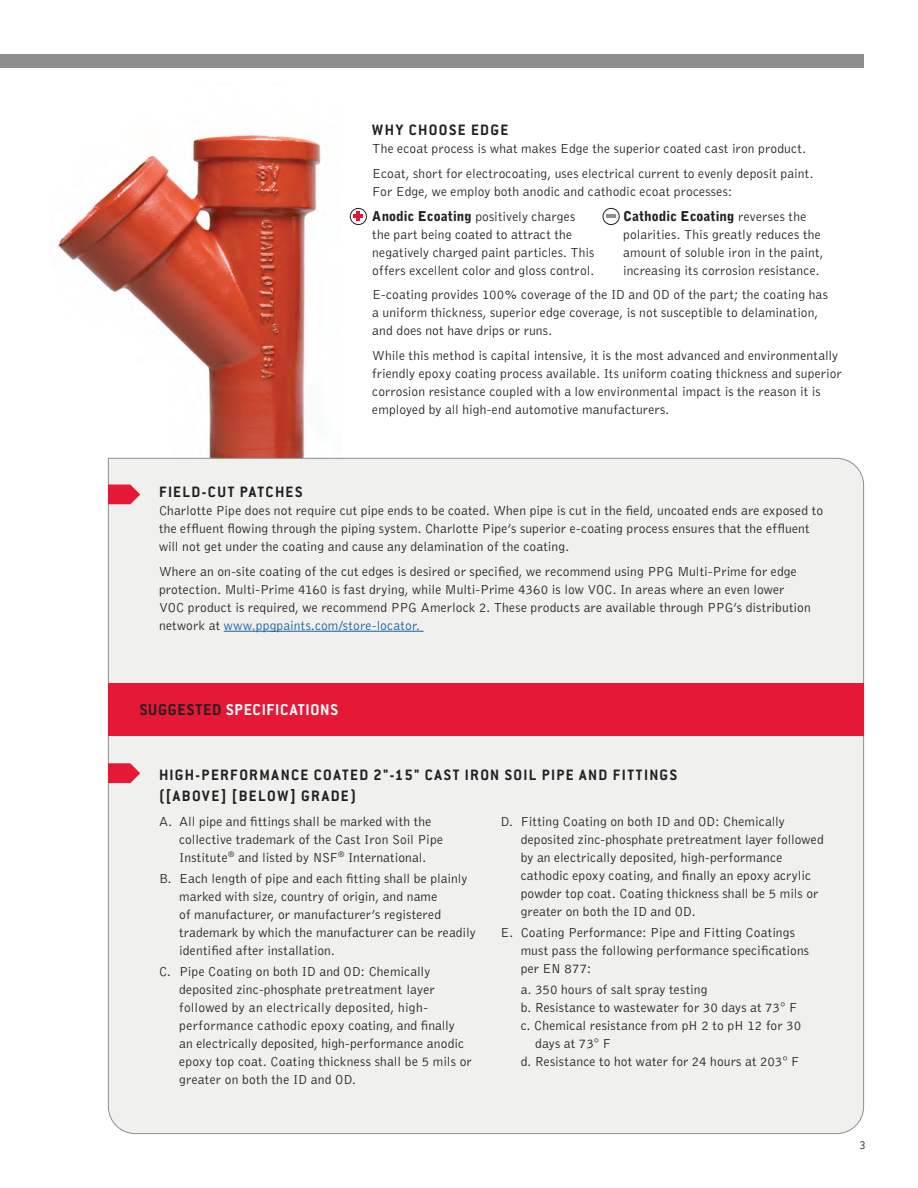
<style>
.page{position:relative;width:918px;height:1188px;background:#fff}
.page>*{position:absolute;margin:0;border:0;box-sizing:border-box;transform-origin:0 0}
.Gray_Box_Head{font:700 17.25px "Conduit ITC";letter-spacing:.045em;color:#fff}
.t1{font:700 16.5px/21px "Conduit ITC";letter-spacing:.09em;color:#231f20}
.t2{font:300 13.5px/18px "Bell Gothic Std";letter-spacing:.01em;color:#231f20}
.Body_Copy{font:300 12px "Conduit ITC";color:#231f20}
.s1{font-family:"Bell Gothic BT";font-weight:900}
.s2{color:#175d9e}
.s3{color:#231f20}
</style>
<div class="page">
<img style="left:56px;top:134px;width:285px;height:339px">
<div style="left:0;top:54px;width:864px;height:14px;background:#8e8e8e"></div>
<div style="left:108px;top:458px;width:756px;height:676px;background:#f0f0ef"></div>
<svg style="left:108px;top:485px;width:32px;height:19px"></svg>
<div style="left:108px;top:683px;width:756px;height:52px;background:#e51836"></div>
<svg style="left:108px;top:763px;width:32px;height:20px"></svg>
<hr style="left:224px;top:631px;width:200px;height:1px;background:#175d9e">
<svg style="left:354px;top:212px;width:9px;height:9px"></svg>
<div style="left:350px;top:208px;width:17px;height:17px;border:1px solid #231f20;border-radius:50%"></div>
<svg style="left:606px;top:215px;width:10px;height:3px"></svg>
<div style="left:603px;top:208px;width:16px;height:17px;border:1px solid #231f20;border-radius:50%"></div>
<p class="t1" style="left:372px;top:119px;width:137px">WHY CHOOSE EDGE</p>
<p class="t2" style="left:372px;top:140px;width:435px">The ecoat process is what makes Edge the superior coated cast iron product.</p>
<p class="t2" style="left:372px;top:165px;width:443px">Ecoat, short for electrocoating, uses electrical current to evenly deposit paint.<br>For Edge, we employ both anodic and cathodic ecoat processes:</p>
<p class="t2" style="left:372px;top:208px;width:224px"><span class="s1">Anodic Ecoating</span> positively charges the part being coated to attract the negatively charged paint particles. This offers excellent color and gloss control.</p>
<p class="t2" style="left:623px;top:208px;width:202px"><span class="s1">Cathodic Ecoating</span> reverses the polarities. This greatly reduces the amount of soluble iron in the paint, increasing its corrosion resistance.</p>
<p class="t2" style="left:372px;top:286px;width:457px">E-coating provides 100% coverage of the ID and OD of the part; the coating has a uniform thickness, superior edge coverage, is not susceptible to delamination, and does not have drips or runs.</p>
<p class="t2" style="left:372px;top:347px;width:471px">While this method is capital intensive, it is the most advanced and environmentally friendly epoxy coating process available. Its uniform coating thickness and superior corrosion resistance coupled with a low environmental impact is the reason it is employed by all high-end automotive manufacturers.</p>
<p class="t1" style="left:159px;top:481px;width:145px">FIELD-CUT PATCHES</p>
<p class="t2" style="left:159px;top:502px;width:666px">Charlotte Pipe does not require cut pipe ends to be coated. When pipe is cut in the field, uncoated ends are exposed to the effluent flowing through the piping system. Charlotte Pipe’s superior e-coating process ensures that the effluent will not get under the coating and cause any delamination of the coating.</p>
<p class="t2" style="left:159px;top:563px;width:653px">Where an on-site coating of the cut edges is desired or specified, we recommend using PPG Multi-Prime for edge protection. Multi-Prime 4160 is fast drying, while Multi-Prime 4360 is low VOC. In areas where an even lower VOC product is required, we recommend PPG Amerlock 2. These products are available through PPG’s distribution network at <span class="s2">www.ppgpaints.com/store-locator.</span></p>
<p class="Gray_Box_Head" style="left:140px;top:699px;width:200px"><span class="s3">SUGGESTED</span> SPECIFICATIONS</p>
<p class="t1" style="left:159px;top:764px;width:520px">HIGH-PERFORMANCE COATED 2"-15" CAST IRON SOIL PIPE AND FITTINGS ([ABOVE] [BELOW] GRADE)</p>
<p class="t2" style="left:179px;top:812px;width:265px;text-indent:-20px">A. All pipe and fittings shall be marked with the collective trademark of the Cast Iron Soil Pipe<br>Institute<sup>®</sup> and listed by NSF<sup>®</sup> International.</p>
<p class="t2" style="left:179px;top:870px;width:298px;text-indent:-20px">B. Each length of pipe and each fitting shall be plainly marked with size, country of origin, and name<br>of manufacturer, or manufacturer’s registered trademark by which the manufacturer can be readily identified after installation.</p>
<p class="t2" style="left:179px;top:963px;width:294px;text-indent:-20px">C. Pipe Coating on both ID and OD: Chemically deposited zinc-phosphate pretreatment layer followed by an electrically deposited, high&shy;performance cathodic epoxy coating, and finally an electrically deposited, high-performance anodic epoxy top coat. Coating thickness shall be 5 mils or greater on both the ID and OD.</p>
<p class="t2" style="left:521px;top:812px;width:305px;text-indent:-20px">D. Fitting Coating on both ID and OD: Chemically deposited zinc-phosphate pretreatment layer followed by an electrically deposited, high-performance cathodic epoxy coating, and finally an epoxy acrylic powder top coat. Coating thickness shall be 5 mils or greater on both the ID and OD.</p>
<p class="t2" style="left:521px;top:924px;width:290px;text-indent:-20px">E. Coating Performance: Pipe and Fitting Coatings must pass the following performance specifications per EN 877:</p>
<p class="t2" style="left:521px;top:981px;width:188px">a. 350 hours of salt spray testing</p>
<p class="t2" style="left:521px;top:999px;width:278px">b. Resistance to wastewater for 30 days at 73° F</p>
<p class="t2" style="left:521px;top:1017px;width:282px">c. Chemical resistance from pH 2 to pH 12 for 30</p>
<p class="t2" style="left:535px;top:1035px;width:77px">days at 73° F</p>
<p class="t2" style="left:521px;top:1053px;width:280px">d. Resistance to hot water for 24 hours at 203° F</p>
<p class="Body_Copy" style="left:860px;top:1139px;width:8px">3</p>
</div>
